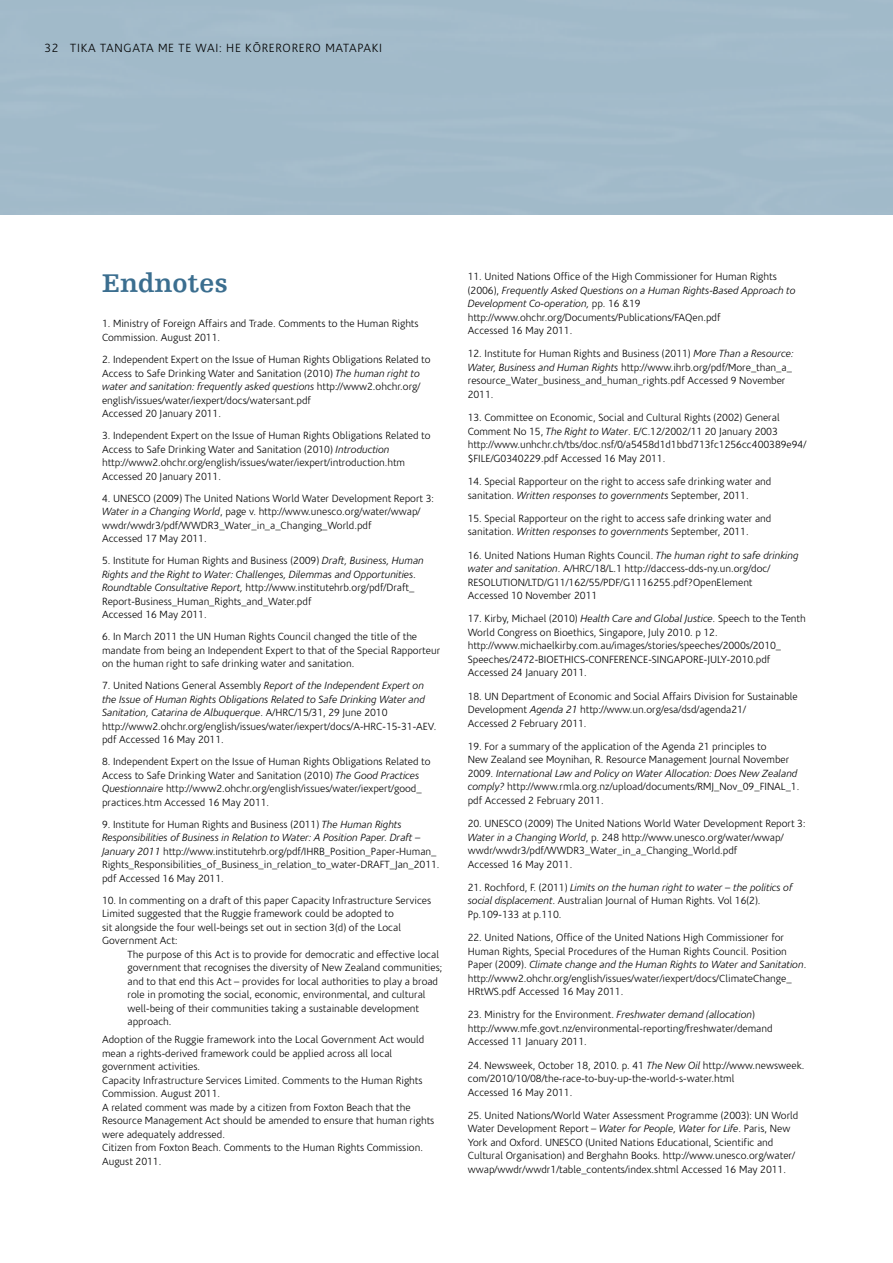
<style>
.page{position:relative;width:893px;height:1263px;background:#fff}
.page>*{position:absolute;margin:0;border:0;box-sizing:border-box;transform-origin:0 0}
.t1{font:700 27px "Humanist Slabserif 712";color:#3b6e8f}
.t2{font:300 12px "Coris Macron";letter-spacing:.06em;color:#000}
.t3{font:300 10.5px/13.5px "Coris Macron";color:#000}
.s1{font-style:italic}
</style>
<div class="page">
<p class="t2" style="left:45px;top:42px;width:339px">32 Tika Tangata me te Wai: he kÖrerorero matapaki</p>
<h1 class="t1" style="left:102px;top:266px;width:127px">Endnotes</h1>
<p class="t3" style="left:102px;top:317px;width:318px">1. M inistry of Foreign Affairs and Trade. Comments to the H uman Rights<br>Commission. August 2011.</p>
<p class="t3" style="left:102px;top:353px;width:330px">2. I ndependent Expert on the Issue of H uman Rights Obligations Related to Access to Safe Drinking Water and Sanitation (2010) <span class="s1">The human right to water and sanitation: frequently asked questions</span> http://www2.ohchr.org/ english/issues/water/iexpert/docs/watersant.pdf<br>Accessed 20 January 2011.</p>
<p class="t3" style="left:102px;top:429px;width:330px">3. I ndependent Expert on the Issue of H uman Rights Obligations Related to Access to Safe Drinking Water and Sanitation (2010) <span class="s1">Introduction </span>http://www2.ohchr.org/english/issues/water/iexpert/introduction.htm Accessed 20 January 2011.</p>
<p class="t3" style="left:102px;top:492px;width:18px">4. UNE</p>
<p class="t3" style="left:102px;top:492px;width:333px;text-indent:30px">SCO (2009) The U nited Nations World Water Development Report 3:<br><span class="s1">Water in a Changing World</span>, page v. http://www.unesco.org/water/wwap/ wwdr/wwdr3/pdf/WWDR3_Water_in_a_Changing_World.pdf<br>Accessed 17 M ay 2011.</p>
<p class="t3" style="left:102px;top:554px;width:323px">5. I nstitute for H uman Rights and Business (2009) <span class="s1">Draft, Business, Human Rights and the Right to Water: Challenges, Dilemmas and Opportunities.<br>Roundtable Consultative Report,</span> http://www.institutehrb.org/pdf/Draft_ Report-Business_H uman_Rights_and_Water.pdf<br>Accessed 16 M ay 2011.</p>
<p class="t3" style="left:102px;top:630px;width:340px">6. I n March 2011 the UN H uman Rights Council changed the title of the mandate from being an I ndependent Expert to that of the Special Rapporteur on the human right to safe drinking water and sanitation.</p>
<p class="t3" style="left:102px;top:679px;width:336px">7. U nited N ations General Assembly <span class="s1">Report of the Independent Expert on the Issue of Human Rights Obligations Related to Safe Drinking Water and Sanitation, Catarina de Albuquerque</span>. A/HRC/15/31, 29 June 2010 http://www2.ohchr.org/english/issues/water/iexpert/docs/A-HRC-15-31-AEV. pdf Accessed 16 M ay 2011.</p>
<p class="t3" style="left:102px;top:755px;width:330px">8. I ndependent Expert on the Issue of H uman Rights Obligations Related to Access to Safe Drinking Water and Sanitation (2010) <span class="s1">The Good Practices Questionnaire</span> http://www2.ohchr.org/english/issues/water/iexpert/good_ practices.htm Accessed 16 M ay 2011.</p>
<p class="t3" style="left:102px;top:818px;width:336px">9. I nstitute for H uman Rights and Business (2011) <span class="s1">The Human Rights Responsibilities of Business in Relation to Water: A Position Paper. Draft – January 2011</span> http://www.institutehrb.org/pdf/IHRB_Position_Paper-H uman_ Rights_Responsibilities_of_Business_in_relation_to_water-DRA</p>
<p class="t3" style="left:380px;top:858px;width:61px">FT_Jan_2011.</p>
<p class="t3" style="left:102px;top:872px;width:123px">pdf Accessed 16 M ay 2011.</p>
<p class="t3" style="left:102px;top:894px;width:331px">10. I n commenting on a draft of this paper Capacity I nfrastructure Services Limited suggested that the Ruggie framework could be adopted to<br>sit alongside the four well-beings set out in section 3(d) of the Local Government Act:</p>
<p class="t3" style="left:128px;top:948px;width:316px">The purpose of this Act is to provide for democratic and effective local government that recognises the diversity of New Zealand communities; and to that end this Act – provides for local authorities to play a broad role in promoting the social, economic, environmental, and cultural well-being of their communities taking a sustainable development approach.</p>
<p class="t3" style="left:102px;top:1033px;width:334px">Adoption of the Ruggie framework into the Local Government Act would mean a rights-derived framework could be applied across all local government activities.<br>Capacity I nfrastructure Services Limited. Comments to the H uman Rights Commission. August 2011.<br>A related comment was made by a citizen from Foxton Beach that the Resource Management Act should be amended to ensure that human rights were adequately addressed.<br>Citizen from Foxton Beach. Comments to the H uman Rights Commission.<br>August 2011.</p>
<p class="t3" style="left:468px;top:270px;width:329px">11. U nited Nations Office of the H igh Commissioner for H uman Rights (2006), <span class="s1">Frequently Asked Questions on a Human Rights-Based Approach to Development Co-operation,</span> pp. 16 &amp;19 http://www.ohchr.org/Documents/Publications/FAQen.pdf<br>Accessed 16 M ay 2011.</p>
<p class="t3" style="left:468px;top:347px;width:327px">12. I nstitute for H uman Rights and Business (2011) <span class="s1">More Than a Resource:<br>Water, Business and Human Rights</span> http://www.ihrb.org/pdf/M ore_than_a_ resource_Water_business_and_human_rights.pdf Accessed 9 N ovember 2011.</p>
<p class="t3" style="left:468px;top:411px;width:340px">13. Committee on Economic, Social and Cultural Rights (2002) General Comment No 15, <span class="s1">The Right to Water</span>. E/C.12/2002/11 20 January 2003 http://www.unhchr.ch/tbs/doc.nsf/0/a5458d1d1bbd713fc1256cc400389e94/ $FI LE/G0340229.pdf Accessed 16 May 2011.</p>
<p class="t3" style="left:468px;top:475px;width:305px">14. Special Rapporteur on the right to access safe drinking water and sanitation. <span class="s1">Written responses to governments</span> September, 2011.</p>
<p class="t3" style="left:468px;top:512px;width:305px">15. Special Rapporteur on the right to access safe drinking water and sanitation. <span class="s1">Written responses to governments</span> September, 2011.</p>
<p class="t3" style="left:468px;top:548px;width:332px">16. U nited N ations H uman Rights Council. <span class="s1">The human right to safe drinking water and sanitation</span>. A/HRC/18/L.1 http://daccess-dds-ny.un.org/doc/ RESOLUTION/LTD/G11/162/55/PDF/G1116255.pdf?OpenElement<br>Accessed 10 N ovember 2011</p>
<p class="t3" style="left:468px;top:612px;width:339px">17. Kirby, M ichael (2010) <span class="s1">Health Care and Global Justice.</span> Speech to the Tenth World Congress on Bioethics, Singapore, July 2010. p 12. http://www.michaelkirby.com.au/images/stories/speeches/2000s/2010_ Speeches/2472-BIOETHI CS-CON FEREN</p>
<p class="t3" style="left:637px;top:653px;width:27px">CE-SINGAPORE</p>
<p class="t3" style="left:704px;top:653px;width:68px">-JU LY-2010.pdf</p>
<p class="t3" style="left:468px;top:666px;width:120px">Accessed 24 January 2011.</p>
<p class="t3" style="left:468px;top:689px;width:332px">18. UN Department of Economic and Social Affairs Division for Sustainable<br>Development <span class="s1">Agenda 21</span> http://www.un.org/esa/dsd/agenda21/<br>Accessed 2 February 2011.</p>
<p class="t3" style="left:468px;top:740px;width:333px">19. For a summary of the application of the Agenda 21 principles to<br>New Zealand see Moynihan, R. Resource Management Journal November 2009<span class="s1">. International Law and Policy on Water Allocation: Does New Zealand comply?</span> http://www.rmla.org.nz/upload/documents/RMJ_N ov_09_FINAL_1. pdf Accessed 2 February 2011.</p>
<p class="t3" style="left:468px;top:817px;width:24px">20. UNE</p>
<p class="t3" style="left:468px;top:817px;width:339px;text-indent:36px">SCO (2009) The U nited Nations World Water Development Report 3:<br><span class="s1">Water in a Changing World</span>, p. 248 http://www.unesco.org/water/wwap/ wwdr/wwdr3/pdf/WWDR3_Water_in_a_Changing_World.pdf<br>Accessed 16 M ay 2011.</p>
<p class="t3" style="left:468px;top:881px;width:326px">21. Rochford, F. (2011) <span class="s1">Limits on the human right to water – the politics of social displacement.</span> Australian Journal of H uman Rights. Vol 16(2).<br>Pp.109-133 at p.110.</p>
<p class="t3" style="left:468px;top:931px;width:340px">22. U nited Nations, Office of the U nited Nations H igh Commissioner for<br>H uman Rights, Special Procedures of the H uman Rights Council. Position Paper (2009). <span class="s1">Climate change and the Human Rights to Water and Sanitation</span>. http://www2.ohchr.org/english/issues/water/iexpert/docs/ClimateChange_ HRtWS.pdf Accessed 16 M ay 2011.</p>
<p class="t3" style="left:468px;top:1008px;width:306px">23. M inistry for the Environment. <span class="s1">Freshwater demand (allocation</span>) http://www.mfe.govt.nz/environmental-reporting/freshwater/demand<br>Accessed 11 January 2011.</p>
<p class="t3" style="left:468px;top:1059px;width:338px">24. N ewsweek, October 18, 2010. p. 41 <span class="s1">The New Oil</span> http://www.newsweek. com/2010/10/08/the-race-to-buy-up-the-world-s-water.html<br>Accessed 16 M ay 2011.</p>
<p class="t3" style="left:468px;top:1109px;width:332px">25. U nited Nations/World Water Assessment Programme (2003): UN World<br>Water Development Report – <span class="s1">Water for People, Water for Life</span>. Paris, N ew<br>York and Oxford. UNE</p>
<p class="t3" style="left:468px;top:1136px;width:329px;text-indent:97px">SCO (U nited Nations Educational, Scientific and<br>Cultural Organisation) and Berghahn Books. http://www.unesco.org/water/ wwap/wwdr/wwdr1/table_contents/index.shtml Accessed 16 M ay 2011.</p>
</div>
